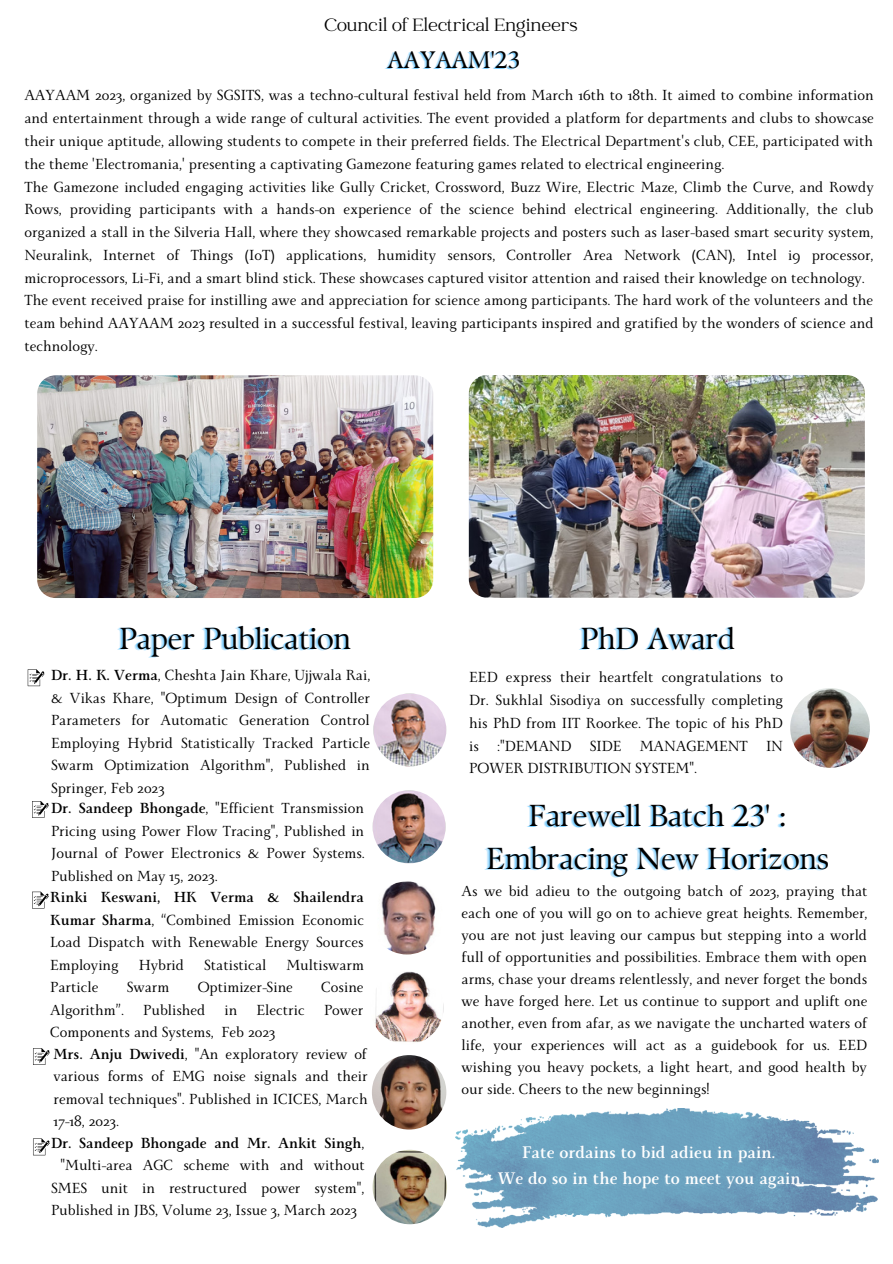
<style>
.page{position:relative;width:893px;height:1264px;background:#fff}
.page>*{position:absolute;margin:0;border:0;box-sizing:border-box;transform-origin:0 0}
.t1{font:30.3px/42.3px "TY Serif D";color:#000;text-align:center}
.t2{font:23.85px "TY Serif D";color:#000}
.t3{font:19.5px "Catchy Mager";color:#000}
.t4{font:700 18.6px "Monterchi Serif";color:#fff}
.t5{font:16.2px/22.5px "Monterchi Serif";color:#000;text-align:justify}
.s1{font-weight:700}
</style>
<div class="page">
<img style="left:37px;top:375px;width:396px;height:223px;border-radius:18px">
<img style="left:469px;top:375px;width:395px;height:222px;border-radius:18px">
<img style="left:373px;top:693px;width:73px;height:73px;border-radius:50%">
<img style="left:372px;top:1149px;width:75px;height:75px;border-radius:50%">
<img style="left:790px;top:688px;width:79px;height:79px;border-radius:50%">
<img style="left:455px;top:1108px;width:423px;height:119px">
<svg style="left:28px;top:669px;width:16px;height:17px"></svg>
<img style="left:372px;top:790px;width:73px;height:73px;border-radius:50%">
<svg style="left:32px;top:801px;width:17px;height:16px"></svg>
<img style="left:370px;top:881px;width:73px;height:73px;border-radius:50%">
<img style="left:370px;top:971px;width:73px;height:73px;border-radius:50%">
<svg style="left:32px;top:891px;width:17px;height:17px"></svg>
<img style="left:372px;top:1055px;width:74px;height:74px;border-radius:50%">
<svg style="left:33px;top:1048px;width:17px;height:16px"></svg>
<svg style="left:33px;top:1138px;width:17px;height:17px"></svg>
<p class="t3" style="left:324px;top:15px;width:254px">Council of Electrical Engineers</p>
<p class="t2" style="left:387px;top:46px;width:134px">AAYAAM'23</p>
<p class="t5" style="left:24px;top:87px;width:850px">AAYAAM 2023, organized by SGSITS, was a techno-cultural festival held from March 16th to 18th. It aimed to combine information and entertainment through a wide range of cultural activities. The event provided a platform for departments and clubs to showcase their unique aptitude, allowing students to compete in their preferred fields. The Electrical Department's club, CEE, participated with the theme 'Electromania,' presenting a captivating Gamezone featuring games related to electrical engineering.</p>
<p class="t5" style="left:24px;top:178px;width:850px">The Gamezone included engaging activities like Gully Cricket, Crossword, Buzz Wire, Electric Maze, Climb the Curve, and Rowdy Rows, providing participants with a hands-on experience of the science behind electrical engineering. Additionally, the club organized a stall in the Silveria Hall, where they showcased remarkable projects and posters such as laser-based smart security system, Neuralink, Internet of Things (IoT) applications, humidity sensors, Controller Area Network (CAN), Intel i9 processor, microprocessors, Li-Fi, and a smart blind stick. These showcases captured visitor attention and raised their knowledge on technology.</p>
<p class="t5" style="left:24px;top:291px;width:850px">The event received praise for instilling awe and appreciation for science among participants. The hard work of the volunteers and the team behind AAYAAM 2023 resulted in a successful festival, leaving participants inspired and gratified by the wonders of science and technology.</p>
<p class="t1" style="left:119px;top:617px;width:233px">Paper Publication</p>
<p class="t5" style="left:51px;top:666px;width:321px"><span class="s1">Dr. H. K. Verma</span>, Cheshta Jain Khare, Ujjwala Rai, &amp; Vikas Khare, "Optimum Design of Controller Parameters for Automatic Generation Control Employing Hybrid Statistically Tracked Particle Swarm Optimization Algorithm", Published in Springer, Feb 2023</p>
<p class="t5" style="left:51px;top:799px;width:315px"><span class="s1">Dr. Sandeep Bhongade</span>, "Efficient Transmission Pricing using Power Flow Tracing", Published in Journal of Power Electronics &amp; Power Systems.<br>Published on May 15, 2023.</p>
<p class="t5" style="left:50px;top:888px;width:315px"><span class="s1">Rinki Keswani, HK Verma &amp; Shailendra Kumar Sharma</span>, “Combined Emission Economic Load Dispatch with Renewable Energy Sources Employing Hybrid Statistical Multiswarm Particle</p>
<p class="t5" style="left:127px;top:978px;width:44px">Swarm</p>
<p class="t5" style="left:198px;top:978px;width:97px">Optimizer-Sine</p>
<p class="t5" style="left:50px;top:978px;width:315px;text-indent:271px">Cosine Algorithm”. Published in Electric Power Components and Systems, Feb 2023</p>
<p class="t5" style="left:54px;top:1045px;width:315px"><span class="s1">Mrs. Anju Dwivedi</span>, "An exploratory review of various forms of EMG noise signals and their removal techniques". Published in ICICES, March 17-18, 2023.</p>
<p class="t5" style="left:51px;top:1134px;width:315px;text-align:center"><span class="s1">Dr. Sandeep Bhongade and Mr. Ankit Singh</span>, "Multi-area AGC scheme with and without SMES unit in restructured power system", Published in JBS, Volume 23, Issue 3, March 2023</p>
<p class="t1" style="left:581px;top:617px;width:156px">PhD Award</p>
<p class="t5" style="left:469px;top:668px;width:315px">EED express their heartfelt congratulations to Dr. Sukhlal Sisodiya on successfully completing his PhD from IIT Roorkee. The topic of his PhD is :"DEMAND SIDE MANAGEMENT IN POWER DISTRIBUTION SYSTEM".</p>
<p class="t1" style="left:487px;top:794px;width:344px">Farewell Batch 23' :<br>Embracing New Horizons</p>
<p class="t5" style="left:461px;top:882px;width:407px;line-height:21.9px">As we bid adieu to the outgoing batch of 2023, praying that each one of you will go on to achieve great heights. Remember, you are not just leaving our campus but stepping into a world full of opportunities and possibilities. Embrace them with open arms, chase your dreams relentlessly, and never forget the bonds we have forged here. Let us continue to support and uplift one another, even from afar, as we navigate the uncharted waters of life, your experiences will act as a guidebook for us. EED wishing you heavy pockets, a light heart, and good health by our side. Cheers to the new beginnings!</p>
<p class="t4" style="left:522px;top:1143px;width:255px">Fate ordains to bid adieu in pain.</p>
<p class="t4" style="left:497px;top:1168px;width:308px">We do so in the hope to meet you again.</p>
</div>
